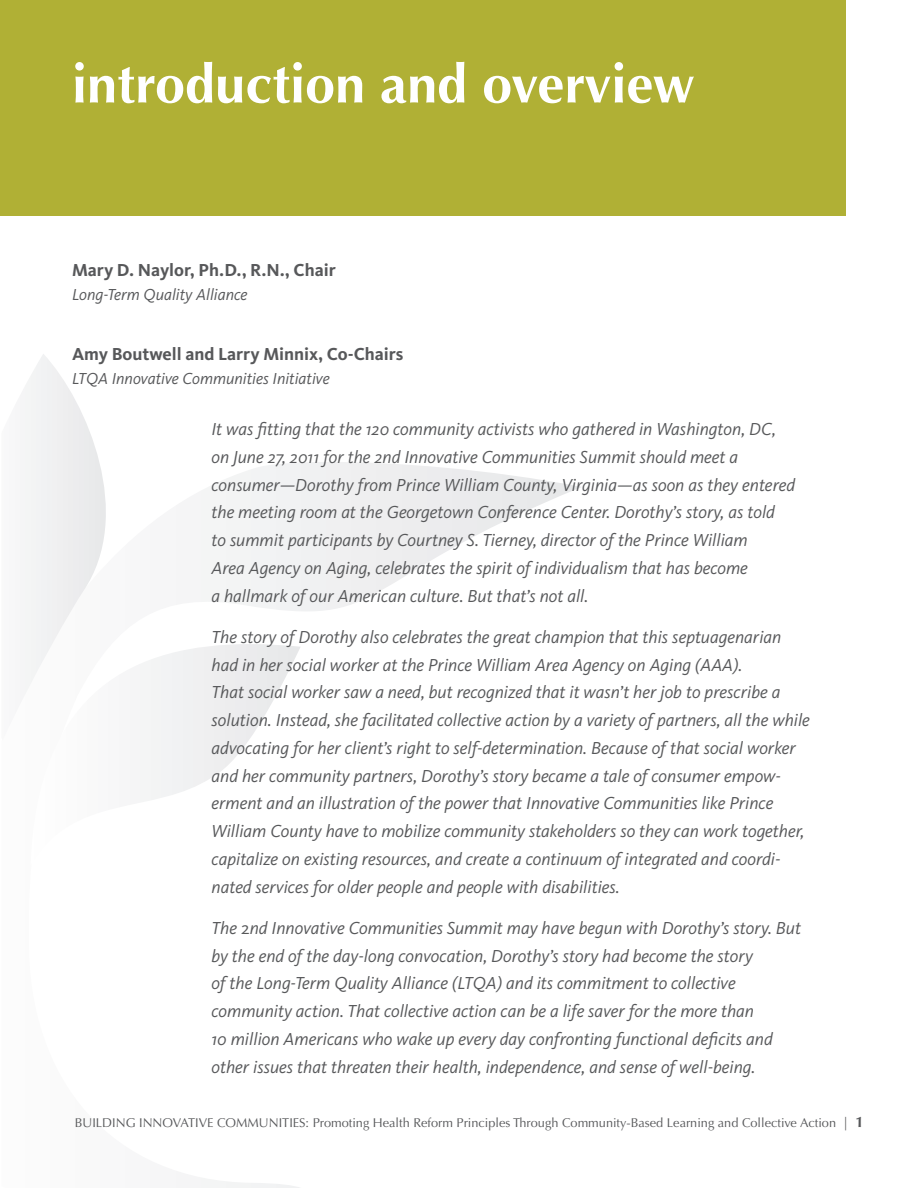
<style>
.page{position:relative;width:918px;height:1188px;background:#fff}
.page>*{position:absolute;margin:0;border:0;box-sizing:border-box;transform-origin:0 0}
.t1{font:700 54px "Optima";color:#fff}
.t2{font:italic 18px/27.8px "Kievit OT";color:#57585a}
.name{font:700 18px "Kievit OT";color:#57585a}
.t3{font:italic 16.5px "Kievit OT";color:#57585a}
.t4{font:12.75px "Optima";color:#57585a}
.s1{font-style:normal}
.s2{font-size:13.5px}
.s3{font-weight:700;font-size:15px}
</style>
<div class="page">
<svg style="left:201px;top:462px;width:380px;height:726px"></svg>
<svg style="left:25px;top:354px;width:81px;height:339px"></svg>
<svg style="left:31px;top:644px;width:270px;height:221px"></svg>
<div style="left:0;top:0;width:846px;height:216px;background:#b0b035"></div>
<p class="t1" style="left:72px;top:53px;width:624px">introduction and overview</p>
<p class="name" style="left:72px;top:259px;width:265px">Mary D. Naylor, Ph.D., R.N., Chair</p>
<p class="t3" style="left:72px;top:285px;width:177px">Long-Term Quality Alliance</p>
<p class="name" style="left:72px;top:343px;width:333px">Amy Boutwell and Larry Minnix, Co-Chairs</p>
<p class="t3" style="left:72px;top:369px;width:259px">LTQA Innovative Communities Initiative</p>
<p class="t2" style="left:212px;top:415px;width:585px">It was fitting that the 120 community activists who gathered in Washington, DC, on June 27, 2011 for the 2nd Innovative Communities Summit should meet a consumer—Dorothy from Prince William County, Virginia—as soon as they entered the meeting room at the Georgetown Conference Center. Dorothy’s story, as told<br>to summit participants by Courtney S. Tierney, director of the Prince William<br>Area Agency on Aging, celebrates the spirit of individualism that has become<br>a hallmark of our American culture. But that’s not all.</p>
<p class="t2" style="left:212px;top:623px;width:600px">The story of Dorothy also celebrates the great champion that this septuagenarian had in her social worker at the Prince William Area Agency on Aging (AAA).<br>That social worker saw a need, but recognized that it wasn’t her job to prescribe a solution. Instead, she facilitated collective action by a variety of partners, all the while advocating for her client’s right to self-determination. Because of that social worker and her community partners, Dorothy’s story became a tale of consumer empow&shy;erment and an illustration of the power that Innovative Communities like Prince William County have to mobilize community stakeholders so they can work together, capitalize on existing resources, and create a continuum of integrated and coordi&shy;nated services for older people and people with disabilities.</p>
<p class="t2" style="left:212px;top:914px;width:591px">The <span class="s1">2</span>nd Innovative Communities Summit may have begun with Dorothy’s story. But by the end of the day-long convocation, Dorothy’s story had become the story<br>of the Long-Term Quality Alliance (LTQA) and its commitment to collective community action. That collective action can be a life saver for the more than<br>10 million Americans who wake up every day confronting functional deficits and other issues that threaten their health, independence, and sense of well-being.</p>
<p class="t4" style="left:75px;top:1115px;width:791px">BUILDING INNOVATIVE COMMUNITIES: Promoting Health Reform Principles Through Community-Based Learning and Collective Action <span class="s2">|</span> <span class="s3">1</span></p>
</div>
